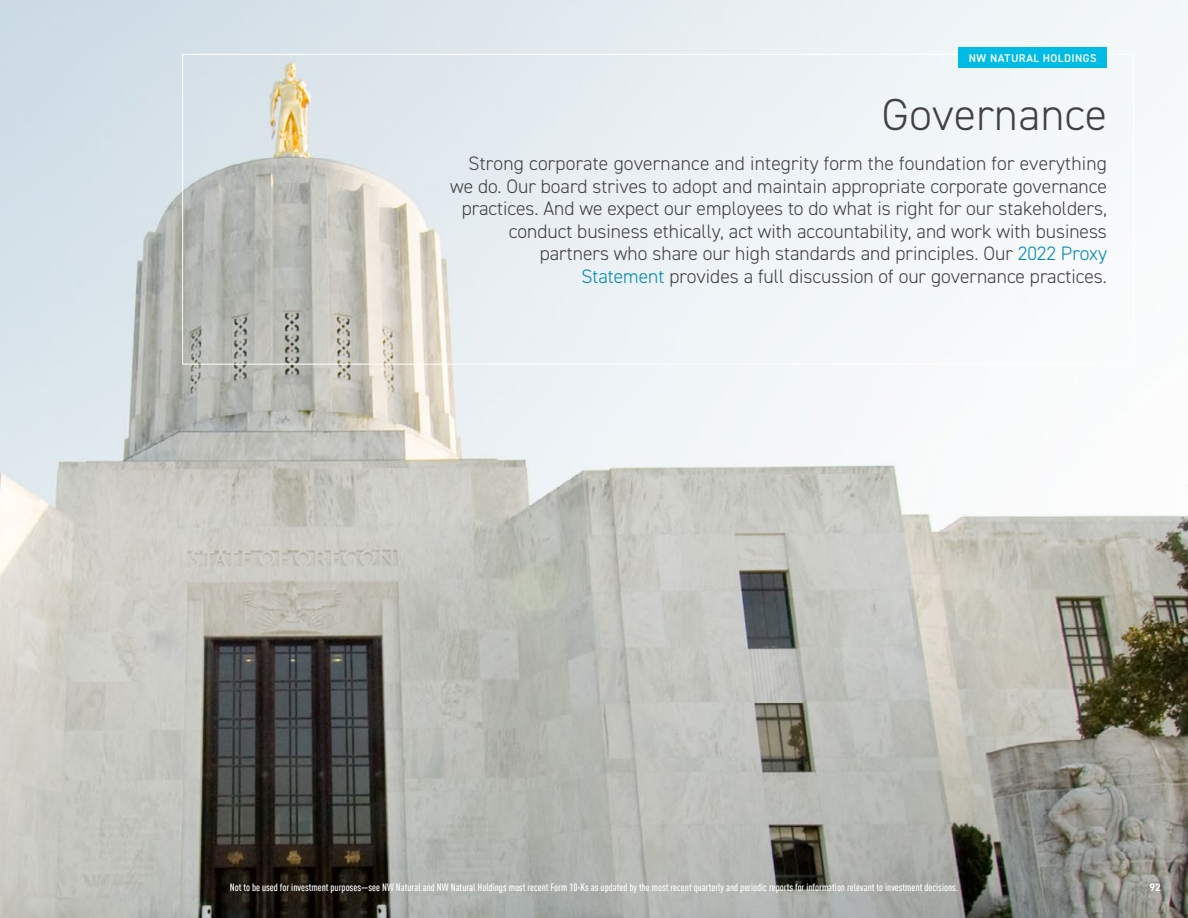
<style>
.page{position:relative;width:1188px;height:918px;background:#fff}
.page>*{position:absolute;margin:0;border:0;box-sizing:border-box;transform-origin:0 0}
.t1{font:300 45px "DIN2014";letter-spacing:.01em;color:#414042}
.t2{font:300 19.5px/22.5px "DIN2014";color:#414042;text-align:right}
.t3{font:600 11.25px "DIN2014";letter-spacing:.04em;color:#fff}
.t4{font:500 condensed 10.5px "DIN Offc";color:#fff}
.t5{font:700 10.5px "DIN Offc";color:#fff}
.s1{color:#008ab0}
</style>
<div class="page">
<img style="left:0;top:0;width:1188px;height:918px">
<div style="left:958px;top:48px;width:149px;height:20px;background:#00bbe3"></div>
<p class="t3" style="left:969px;top:51px;width:129px">NW NATURAL HOLDINGS</p>
<h1 class="t1" style="left:882px;top:87px;width:227px">Governance</h1>
<p class="t2" style="left:450px;top:153px;width:658px">Strong corporate governance and integrity form the foundation for everything we do. Our board strives to adopt and maintain appropriate corporate governance practices. And we expect our employees to do what is right for our stakeholders, conduct business ethically, act with accountability, and work with business partners who share our high standards and principles. Our <span class="s1">2022 Proxy<br>Statement</span> provides a full discussion of our governance practices.</p>
<p class="t4" style="left:230px;top:881px;width:730px">Not to be used for investment purposes—see NW Natural and NW Natural Holdings most recent Form 10-Ks as updated by the most recent quarterly and periodic reports for information relevant to investment decisions.</p>
<p class="t5" style="left:1150px;top:880px;width:13px">92</p>
</div>
